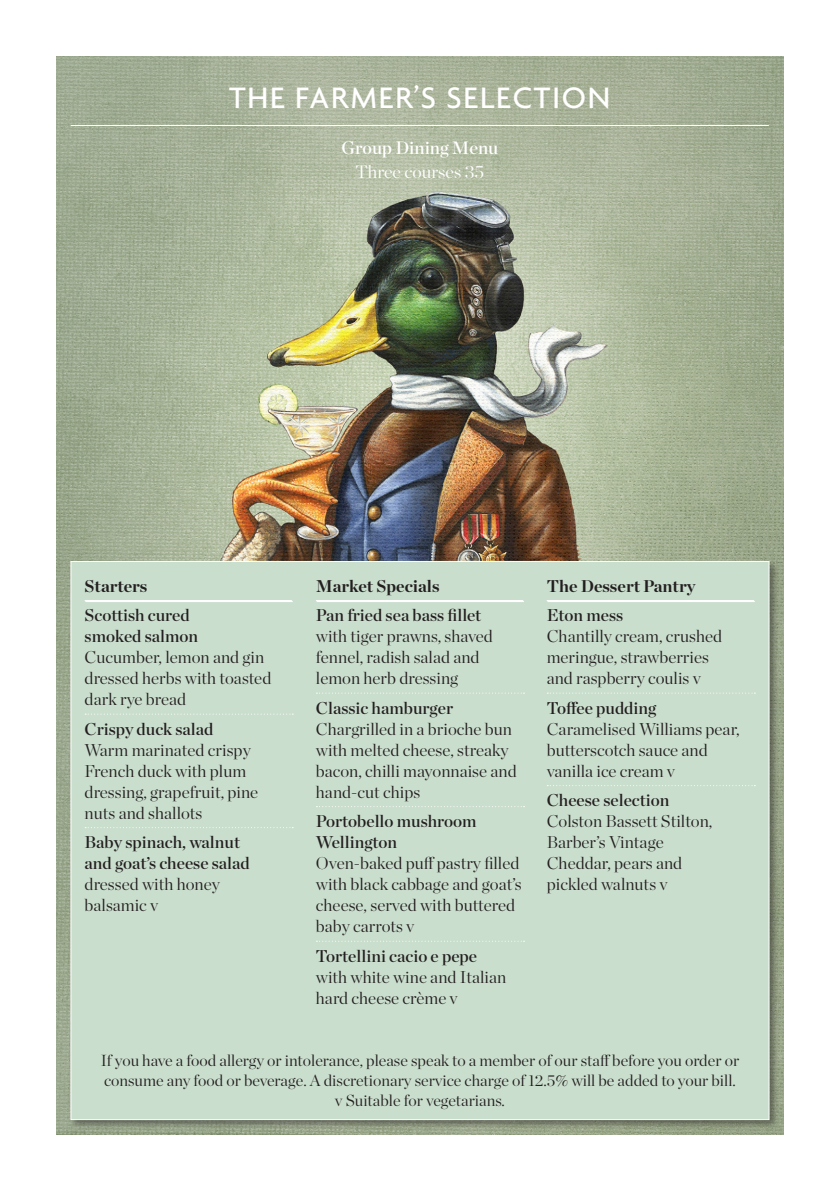
<style>
.page{position:relative;width:840px;height:1191px;background:#fff}
.page>*{position:absolute;margin:0;border:0;box-sizing:border-box;transform-origin:0 0}
.t1{font:500 32px "Agenda";letter-spacing:.055em;color:#fff}
.t2{font:18px "Chronicle Display Semi";color:#fff}
.t3{font:300 18px "Chronicle Display";color:#fff}
.t4{font:300 17px/21px "Chronicle Display";color:#231f20}
.t5{font:17px/21px "Chronicle Display Semi";color:#231f20}
.t6{font:700 17px "Chronicle Display";color:#231f20}
.t7{font:300 16px/20px "Chronicle Display";color:#231f20;text-align:center}
.s1{font-family:"Chronicle Display Semi";font-weight:400}
.s2{font-family:"Chronicle Display";font-weight:300}
</style>
<div class="page">
<img style="left:57px;top:57px;width:725px;height:1077px">
<div style="left:68px;top:558px;width:711px;height:571px;background:#231f20;opacity:.5"></div>
<div style="left:70px;top:561px;width:699px;height:559px;background:#cadecd;border:1px solid #fff"></div>
<svg style="left:316px;top:600px;width:208px;height:2px"></svg>
<svg style="left:316px;top:692px;width:208px;height:1px"></svg>
<svg style="left:316px;top:806px;width:208px;height:1px"></svg>
<svg style="left:546px;top:600px;width:208px;height:2px"></svg>
<svg style="left:547px;top:692px;width:208px;height:1px"></svg>
<svg style="left:547px;top:785px;width:208px;height:1px"></svg>
<hr style="left:71px;top:125px;width:697px;height:1px;background:#fff">
<svg style="left:84px;top:600px;width:209px;height:2px"></svg>
<svg style="left:85px;top:713px;width:208px;height:1px"></svg>
<svg style="left:85px;top:827px;width:208px;height:1px"></svg>
<p class="t1" style="left:229px;top:78px;width:382px">THE FARMER’S SELECTION</p>
<p class="t2" style="left:341px;top:134px;width:158px">Group Dining Menu</p>
<p class="t3" style="left:355px;top:158px;width:130px">Three courses 35</p>
<p class="t6" style="left:85px;top:572px;width:64px">Starters</p>
<p class="t4" style="left:85px;top:603px;width:188px"><span class="s1">Scottish cured<br>smoked salmon<br></span>Cucumber, lemon and gin dressed herbs with toasted dark rye bread</p>
<p class="t4" style="left:85px;top:717px;width:175px"><span class="s1">Crispy duck salad<br></span>Warm marinated crispy<br>French duck with plum dressing, grapefruit, pine nuts and shallots</p>
<p class="t5" style="left:85px;top:830px;width:167px">Baby spinach, walnut and goat’s cheese salad <span class="s2">dressed with honey balsamic v</span></p>
<p class="t6" style="left:316px;top:572px;width:125px">Market Specials</p>
<p class="t4" style="left:316px;top:603px;width:178px"><span class="s1">Pan fried sea bass fillet </span>with tiger prawns, shaved fennel, radish salad and lemon herb dressing</p>
<p class="t4" style="left:316px;top:696px;width:202px"><span class="s1">Classic hamburger<br></span>Chargrilled in a brioche bun with melted cheese, streaky bacon, chilli mayonnaise and hand-cut chips</p>
<p class="t4" style="left:316px;top:809px;width:207px"><span class="s1">Portobello mushroom<br>Wellington<br></span>Oven-baked puff pastry filled with black cabbage and goat’s cheese, served with buttered baby carrots v</p>
<p class="t4" style="left:316px;top:944px;width:192px"><span class="s1">Tortellini cacio e pepe </span>with white wine and Italian hard cheese crème v</p>
<p class="t6" style="left:546px;top:572px;width:150px">The Dessert Pantry</p>
<p class="t4" style="left:546px;top:603px;width:177px"><span class="s1">Eton mess<br></span>Chantilly cream, crushed meringue, strawberries and raspberry coulis v</p>
<p class="t4" style="left:546px;top:696px;width:194px"><span class="s1">Toffee pudding<br></span>Caramelised Williams pear, butterscotch sauce and vanilla ice cream v</p>
<p class="t4" style="left:546px;top:788px;width:167px"><span class="s1">Cheese selection<br></span>Colston Bassett Stilton,<br>Barber’s Vintage<br>Cheddar, pears and pickled walnuts v</p>
<p class="t7" style="left:101px;top:1049px;width:639px">If you have a food allergy or intolerance, please speak to a member of our staff before you order or consume any food or beverage. A discretionary service charge of 12.5% will be added to your bill. v Suitable for vegetarians.</p>
</div>
